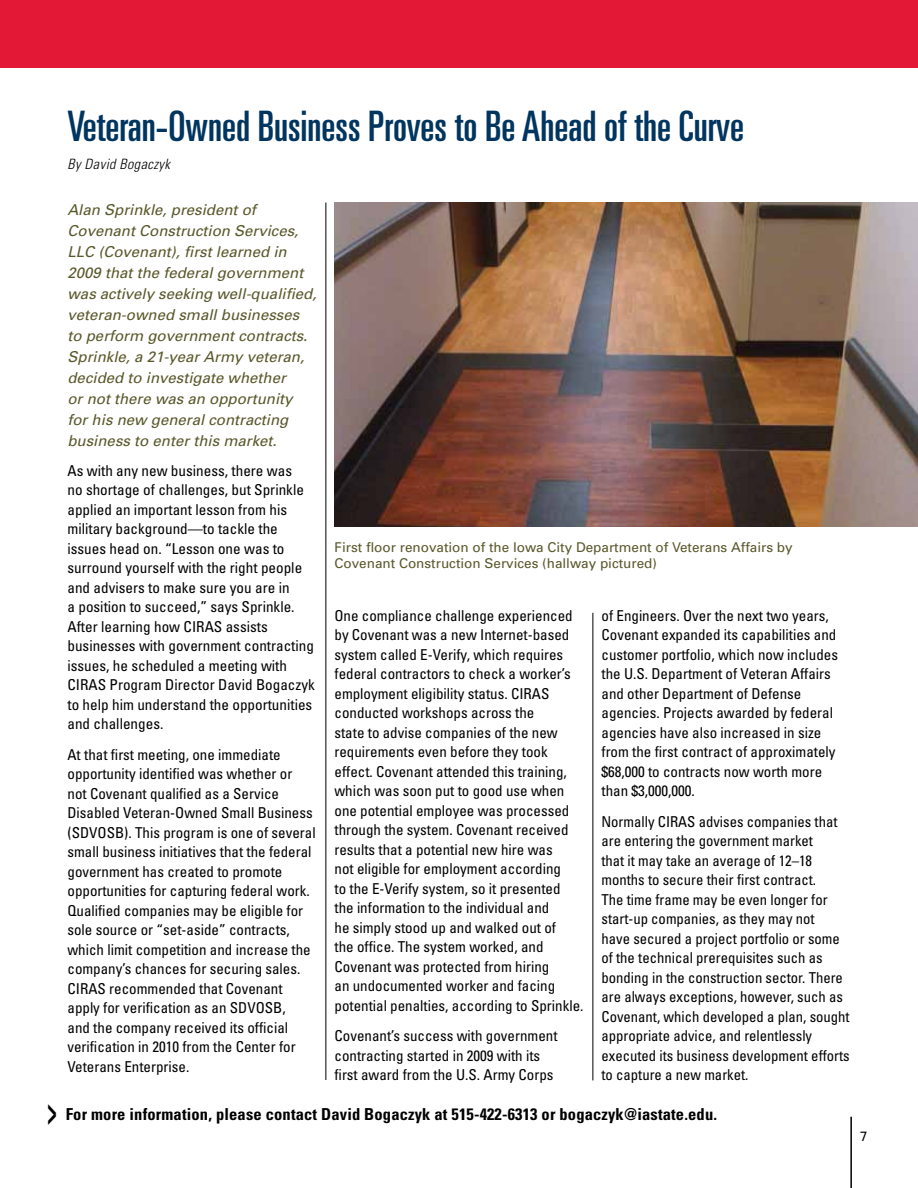
<style>
.page{position:relative;width:918px;height:1188px;background:#fff}
.page>*{position:absolute;margin:0;border:0;box-sizing:border-box;transform-origin:0 0}
.t1{font:ultra-condensed 42px "Univers";color:#00355f}
.t2{font:700 condensed 37.5px "Univers";color:#000;scale:.5 1}
.t3{font:700 condensed 16.5px "Univers";letter-spacing:.01em;color:#000}
.t4{font:condensed 15px/19.5px "Univers";color:#000}
.t5{font:italic 15px/21px "Univers";color:#59582b}
.t6{font:italic 300 condensed 14.25px "Univers";letter-spacing:.03em;color:#000}
.t7{font:13.5px/16.5px "Univers";color:#59582b}
.t8{font:13.5px "Univers";color:#000}
</style>
<div class="page">
<img style="left:334px;top:202px;width:584px;height:324px">
<div style="left:0;top:0;width:918px;height:68px;background:#e31837"></div>
<hr style="left:326px;top:202px;width:1px;height:878px;background:#000">
<hr style="left:592px;top:613px;width:1px;height:467px;background:#000">
<hr style="left:850px;top:1117px;width:2px;height:71px;background:#000">
<h1 class="t1" style="left:68px;top:103px;width:678px">Veteran-Owned Business Proves to Be Ahead of the Curve</h1>
<p class="t6" style="left:68px;top:155px;width:104px">By David Bogaczyk</p>
<p class="t5" style="left:68px;top:199px;width:251px">Alan Sprinkle, president of<br>Covenant Construction Services,<br>LLC (Covenant), first learned in<br>2009 that the federal government was actively seeking well-qualified, veteran-owned small businesses to perform government contracts.<br>Sprinkle, a 21-year Army veteran, decided to investigate whether<br>or not there was an opportunity<br>for his new general contracting business to enter this market.</p>
<p class="t4" style="left:68px;top:461px;width:249px">As with any new business, there was<br>no shortage of challenges, but Sprinkle applied an important lesson from his military background—to tackle the issues head on. “Lesson one was to surround yourself with the right people and advisers to make sure you are in<br>a position to succeed,” says Sprinkle.<br>After learning how CIRAS assists businesses with government contracting issues, he scheduled a meeting with CIRAS Program Director David Bogaczyk to help him understand the opportunities and challenges.</p>
<p class="t4" style="left:68px;top:744px;width:250px">At that first meeting, one immediate opportunity identified was whether or<br>not Covenant qualified as a Service Disabled Veteran-Owned Small Business (SDVOSB). This program is one of several small business initiatives that the federal government has created to promote opportunities for capturing federal work.<br>Qualified companies may be eligible for sole source or “set-aside” contracts, which limit competition and increase the company’s chances for securing sales.<br>CIRAS recommended that Covenant apply for verification as an SDVOSB,<br>and the company received its official verification in 2010 from the Center for Veterans Enterprise.</p>
<p class="t7" style="left:334px;top:539px;width:460px">First floor renovation of the Iowa City Department of Veterans Affairs by<br>Covenant Construction Services (hallway pictured)</p>
<p class="t4" style="left:334px;top:606px;width:251px">One compliance challenge experienced by Covenant was a new Internet-based system called E-Verify, which requires federal contractors to check a worker’s employment eligibility status. CIRAS conducted workshops across the<br>state to advise companies of the new requirements even before they took effect. Covenant attended this training, which was soon put to good use when one potential employee was processed through the system. Covenant received results that a potential new hire was<br>not eligible for employment according<br>to the E-Verify system, so it presented<br>the information to the individual and<br>he simply stood up and walked out of<br>the office. The system worked, and Covenant was protected from hiring<br>an undocumented worker and facing potential penalties, according to Sprinkle.</p>
<p class="t4" style="left:334px;top:1026px;width:225px">Covenant’s success with government contracting started in 2009 with its first award from the U.S. Army Corps</p>
<p class="t4" style="left:602px;top:606px;width:238px">of Engineers. Over the next two years, Covenant expanded its capabilities and customer portfolio, which now includes the U.S. Department of Veteran Affairs and other Department of Defense agencies. Projects awarded by federal agencies have also increased in size from the first contract of approximately $68,000 to contracts now worth more than $3,000,000.</p>
<p class="t4" style="left:602px;top:811px;width:250px">Normally CIRAS advises companies that are entering the government market<br>that it may take an average of 12–18 months to secure their first contract.<br>The time frame may be even longer for start-up companies, as they may not<br>have secured a project portfolio or some of the technical prerequisites such as bonding in the construction sector. There are always exceptions, however, such as Covenant, which developed a plan, sought appropriate advice, and relentlessly executed its business development efforts to capture a new market.</p>
<h2 class="t2" style="left:48px;top:1088px;width:20px">&gt;</h2>
<p class="t3" style="left:66px;top:1104px;width:653px">For more information, please contact David Bogaczyk at 515-422-6313 or bogaczyk@iastate.edu.</p>
<p class="t8" style="left:860px;top:1127px;width:9px">7</p>
</div>
